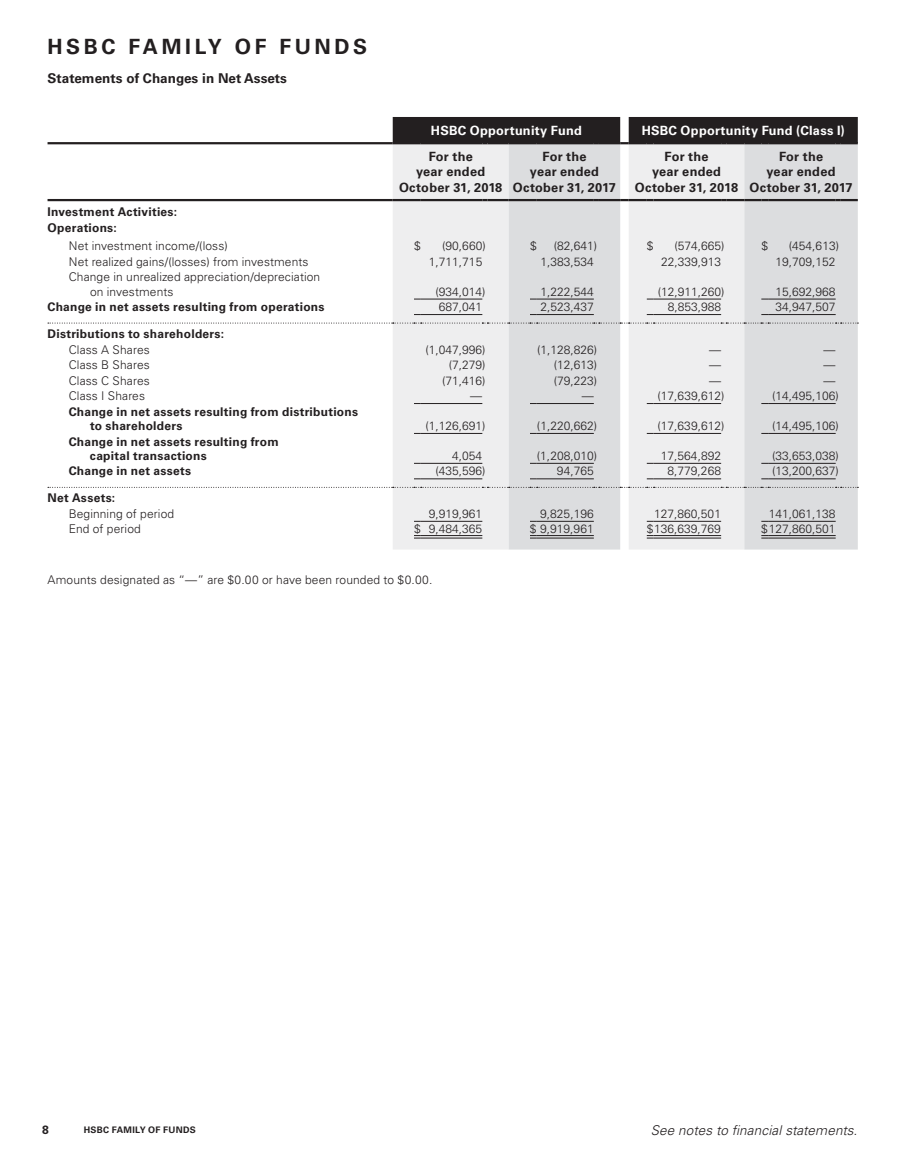
<style>
.page{position:relative;width:905px;height:1175px;background:#fff}
.page>*{position:absolute;margin:0;border:0;box-sizing:border-box;transform-origin:0 0}
.t1{font:700 21px "Univers LT Std";letter-spacing:.17em;color:#231f20}
.t2{font:italic 300 13.5px "Univers LT Std";letter-spacing:.01em;color:#231f20}
.t3{font:700 13.5px "Univers LT Std";color:#231f20}
.t4{font:700 12.75px/15.3px "Univers LT Std";letter-spacing:.02em;color:#231f20;text-align:center}
.t5{font:700 12.75px "Univers LT Std";letter-spacing:.02em;color:#fff}
.t6{font:300 12px/14.4px "Univers LT Std";color:#231f20}
.t7{font:700 12px/14.4px "Univers LT Std";letter-spacing:.02em;color:#231f20}
.t8{font:700 9px "Univers LT Std";letter-spacing:.03em;color:#231f20}
</style>
<div class="page">
<div style="left:393px;top:144px;width:115px;height:405px;background:#eeeeef"></div>
<svg style="left:508px;top:144px;width:349px;height:405px;background:#e1e2e3"></svg>
<hr style="left:48px;top:142px;width:345px;height:2px;background:#231f20">
<svg style="left:48px;top:487px;width:810px;height:1px"></svg>
<svg style="left:414px;top:535px;width:7px;height:4px"></svg>
<hr style="left:421px;top:535px;width:61px;height:1px;background:#231f20">
<hr style="left:421px;top:538px;width:61px;height:1px;background:#231f20">
<svg style="left:530px;top:535px;width:7px;height:4px"></svg>
<hr style="left:537px;top:535px;width:57px;height:1px;background:#231f20">
<hr style="left:537px;top:538px;width:57px;height:1px;background:#231f20">
<svg style="left:646px;top:535px;width:7px;height:4px"></svg>
<hr style="left:653px;top:535px;width:68px;height:1px;background:#231f20">
<hr style="left:653px;top:538px;width:68px;height:1px;background:#231f20">
<svg style="left:761px;top:535px;width:7px;height:4px"></svg>
<hr style="left:768px;top:535px;width:67px;height:1px;background:#231f20">
<hr style="left:768px;top:538px;width:67px;height:1px;background:#231f20">
<hr style="left:768px;top:521px;width:67px;height:1px;background:#231f20">
<hr style="left:653px;top:521px;width:68px;height:1px;background:#231f20">
<hr style="left:537px;top:521px;width:57px;height:1px;background:#231f20">
<hr style="left:421px;top:521px;width:61px;height:1px;background:#231f20">
<hr style="left:768px;top:463px;width:67px;height:1px;background:#231f20">
<hr style="left:768px;top:478px;width:67px;height:1px;background:#231f20">
<hr style="left:653px;top:463px;width:68px;height:1px;background:#231f20">
<hr style="left:653px;top:478px;width:68px;height:1px;background:#231f20">
<hr style="left:537px;top:463px;width:57px;height:1px;background:#231f20">
<hr style="left:537px;top:478px;width:57px;height:1px;background:#231f20">
<hr style="left:421px;top:463px;width:61px;height:1px;background:#231f20">
<hr style="left:421px;top:478px;width:61px;height:1px;background:#231f20">
<hr style="left:768px;top:403px;width:67px;height:1px;background:#231f20">
<hr style="left:768px;top:433px;width:67px;height:1px;background:#231f20">
<hr style="left:653px;top:403px;width:68px;height:1px;background:#231f20">
<hr style="left:653px;top:433px;width:68px;height:1px;background:#231f20">
<hr style="left:537px;top:403px;width:57px;height:1px;background:#231f20">
<hr style="left:537px;top:433px;width:57px;height:1px;background:#231f20">
<hr style="left:421px;top:403px;width:61px;height:1px;background:#231f20">
<hr style="left:421px;top:433px;width:61px;height:1px;background:#231f20">
<svg style="left:48px;top:323px;width:810px;height:1px"></svg>
<hr style="left:768px;top:299px;width:67px;height:1px;background:#231f20">
<hr style="left:768px;top:314px;width:67px;height:1px;background:#231f20">
<hr style="left:653px;top:299px;width:68px;height:1px;background:#231f20">
<hr style="left:653px;top:314px;width:68px;height:1px;background:#231f20">
<hr style="left:537px;top:299px;width:57px;height:1px;background:#231f20">
<hr style="left:537px;top:314px;width:57px;height:1px;background:#231f20">
<hr style="left:421px;top:299px;width:61px;height:1px;background:#231f20">
<hr style="left:421px;top:314px;width:61px;height:1px;background:#231f20">
<hr style="left:48px;top:199px;width:345px;height:2px;background:#231f20">
<hr style="left:393px;top:199px;width:21px;height:2px;background:#231f20">
<svg style="left:414px;top:199px;width:7px;height:2px"></svg>
<hr style="left:421px;top:199px;width:61px;height:2px;background:#231f20">
<hr style="left:487px;top:199px;width:21px;height:2px;background:#231f20">
<hr style="left:508px;top:199px;width:22px;height:2px;background:#231f20">
<svg style="left:530px;top:199px;width:7px;height:2px"></svg>
<hr style="left:537px;top:199px;width:57px;height:2px;background:#231f20">
<hr style="left:599px;top:199px;width:21px;height:2px;background:#231f20">
<svg style="left:620px;top:199px;width:33px;height:2px"></svg>
<hr style="left:653px;top:199px;width:68px;height:2px;background:#231f20">
<svg style="left:721px;top:199px;width:47px;height:2px"></svg>
<hr style="left:768px;top:199px;width:67px;height:2px;background:#231f20">
<svg style="left:835px;top:199px;width:22px;height:2px"></svg>
<div style="left:393px;top:117px;width:464px;height:27px;background:#231f20"></div>
<h1 class="t1" style="left:48px;top:34px;width:321px">HSBC FAMILY OF FUNDS</h1>
<p class="t3" style="left:48px;top:70px;width:241px">Statements of Changes in Net Assets</p>
<p class="t5" style="left:431px;top:123px;width:152px">HSBC Opportunity Fund</p>
<p class="t5" style="left:641px;top:123px;width:204px">HSBC Opportunity Fund (Class I)</p>
<p class="t4" style="left:399px;top:149px;width:105px">For the<br>year ended<br>October 31, 2018</p>
<p class="t4" style="left:513px;top:149px;width:104px">For the<br>year ended<br>October 31, 2017</p>
<p class="t4" style="left:635px;top:149px;width:105px">For the<br>year ended<br>October 31, 2018</p>
<p class="t4" style="left:749px;top:149px;width:104px">For the<br>year ended<br>October 31, 2017</p>
<p class="t7" style="left:48px;top:204px;width:131px;line-height:15.5px">Investment Activities:<br>Operations:</p>
<p class="t6" style="left:69px;top:239px;width:160px">Net investment income/(loss)</p>
<p class="t6" style="left:414px;top:239px;width:8px">$</p>
<p class="t6" style="left:442px;top:239px;width:45px">(90,660)</p>
<p class="t6" style="left:530px;top:239px;width:8px">$</p>
<p class="t6" style="left:553px;top:239px;width:45px">(82,641)</p>
<p class="t6" style="left:647px;top:239px;width:8px">$</p>
<p class="t6" style="left:674px;top:239px;width:52px">(574,665)</p>
<p class="t6" style="left:761px;top:239px;width:8px">$</p>
<p class="t6" style="left:789px;top:239px;width:52px">(454,613)</p>
<p class="t6" style="left:69px;top:254px;width:241px">Net realized gains/(losses) from investments</p>
<p class="t6" style="left:429px;top:254px;width:55px">1,711,715</p>
<p class="t6" style="left:540px;top:254px;width:55px">1,383,534</p>
<p class="t6" style="left:661px;top:254px;width:62px">22,339,913</p>
<p class="t6" style="left:775px;top:254px;width:62px">19,709,152</p>
<p class="t6" style="left:90px;top:270px;width:232px;text-indent:-21px">Change in unrealized appreciation/depreciation on investments</p>
<p class="t6" style="left:435px;top:284px;width:52px">(934,014)</p>
<p class="t6" style="left:540px;top:284px;width:55px">1,222,544</p>
<p class="t6" style="left:657px;top:284px;width:68px">(12,911,260)</p>
<p class="t6" style="left:775px;top:284px;width:62px">15,692,968</p>
<p class="t7" style="left:47px;top:300px;width:278px">Change in net assets resulting from operations</p>
<p class="t6" style="left:439px;top:300px;width:45px">687,041</p>
<p class="t6" style="left:540px;top:300px;width:55px">2,523,437</p>
<p class="t6" style="left:667px;top:300px;width:55px">8,853,988</p>
<p class="t6" style="left:775px;top:300px;width:62px">34,947,507</p>
<p class="t7" style="left:47px;top:327px;width:178px">Distributions to shareholders:</p>
<p class="t6" style="left:69px;top:342px;width:82px">Class A Shares</p>
<p class="t6" style="left:425px;top:342px;width:62px">(1,047,996)</p>
<p class="t6" style="left:537px;top:342px;width:62px">(1,128,826)</p>
<p class="t6" style="left:709px;top:342px;width:13px">—</p>
<p class="t6" style="left:823px;top:342px;width:13px">—</p>
<p class="t6" style="left:69px;top:358px;width:82px">Class B Shares</p>
<p class="t6" style="left:449px;top:358px;width:38px">(7,279)</p>
<p class="t6" style="left:553px;top:358px;width:45px">(12,613)</p>
<p class="t6" style="left:709px;top:358px;width:13px">—</p>
<p class="t6" style="left:823px;top:358px;width:13px">—</p>
<p class="t6" style="left:69px;top:373px;width:82px">Class C Shares</p>
<p class="t6" style="left:442px;top:373px;width:45px">(71,416)</p>
<p class="t6" style="left:553px;top:373px;width:45px">(79,223)</p>
<p class="t6" style="left:709px;top:373px;width:13px">—</p>
<p class="t6" style="left:823px;top:373px;width:13px">—</p>
<p class="t6" style="left:69px;top:389px;width:78px">Class I Shares</p>
<p class="t6" style="left:470px;top:389px;width:13px">—</p>
<p class="t6" style="left:581px;top:389px;width:13px">—</p>
<p class="t6" style="left:657px;top:389px;width:68px">(17,639,612)</p>
<p class="t6" style="left:772px;top:389px;width:68px">(14,495,106)</p>
<p class="t7" style="left:90px;top:404px;width:269px;text-indent:-21px">Change in net assets resulting from distributions to shareholders</p>
<p class="t6" style="left:425px;top:418px;width:62px">(1,126,691)</p>
<p class="t6" style="left:537px;top:418px;width:62px">(1,220,662)</p>
<p class="t6" style="left:657px;top:418px;width:68px">(17,639,612)</p>
<p class="t6" style="left:772px;top:418px;width:68px">(14,495,106)</p>
<p class="t7" style="left:90px;top:434px;width:190px;text-indent:-21px">Change in net assets resulting from capital transactions</p>
<p class="t6" style="left:452px;top:448px;width:32px">4,054</p>
<p class="t6" style="left:537px;top:448px;width:62px">(1,208,010)</p>
<p class="t6" style="left:661px;top:448px;width:62px">17,564,892</p>
<p class="t6" style="left:772px;top:448px;width:68px">(33,653,038)</p>
<p class="t7" style="left:69px;top:464px;width:124px">Change in net assets</p>
<p class="t6" style="left:435px;top:464px;width:52px">(435,596)</p>
<p class="t6" style="left:557px;top:464px;width:38px">94,765</p>
<p class="t6" style="left:667px;top:464px;width:55px">8,779,268</p>
<p class="t6" style="left:772px;top:464px;width:68px">(13,200,637)</p>
<p class="t7" style="left:47px;top:491px;width:69px">Net Assets:</p>
<p class="t6" style="left:69px;top:506px;width:107px">Beginning of period</p>
<p class="t6" style="left:429px;top:506px;width:55px">9,919,961</p>
<p class="t6" style="left:540px;top:506px;width:55px">9,825,196</p>
<p class="t6" style="left:654px;top:506px;width:68px">127,860,501</p>
<p class="t6" style="left:768px;top:506px;width:68px">141,061,138</p>
<p class="t6" style="left:69px;top:522px;width:74px">End of period</p>
<p class="t6" style="left:414px;top:522px;width:70px">$ 9,484,365</p>
<p class="t6" style="left:530px;top:522px;width:65px">$ 9,919,961</p>
<p class="t6" style="left:646px;top:522px;width:76px">$136,639,769</p>
<p class="t6" style="left:761px;top:522px;width:76px">$127,860,501</p>
<p class="t6" style="left:47px;top:572px;width:386px">Amounts designated as “—” are $0.00 or have been rounded to $0.00.</p>
<p class="t7" style="left:42px;top:1122px;width:8px">8</p>
<p class="t8" style="left:84px;top:1124px;width:113px">HSBC FAMILY OF FUNDS</p>
<p class="t2" style="left:650px;top:1121px;width:208px">See notes to financial statements.</p>
</div>
